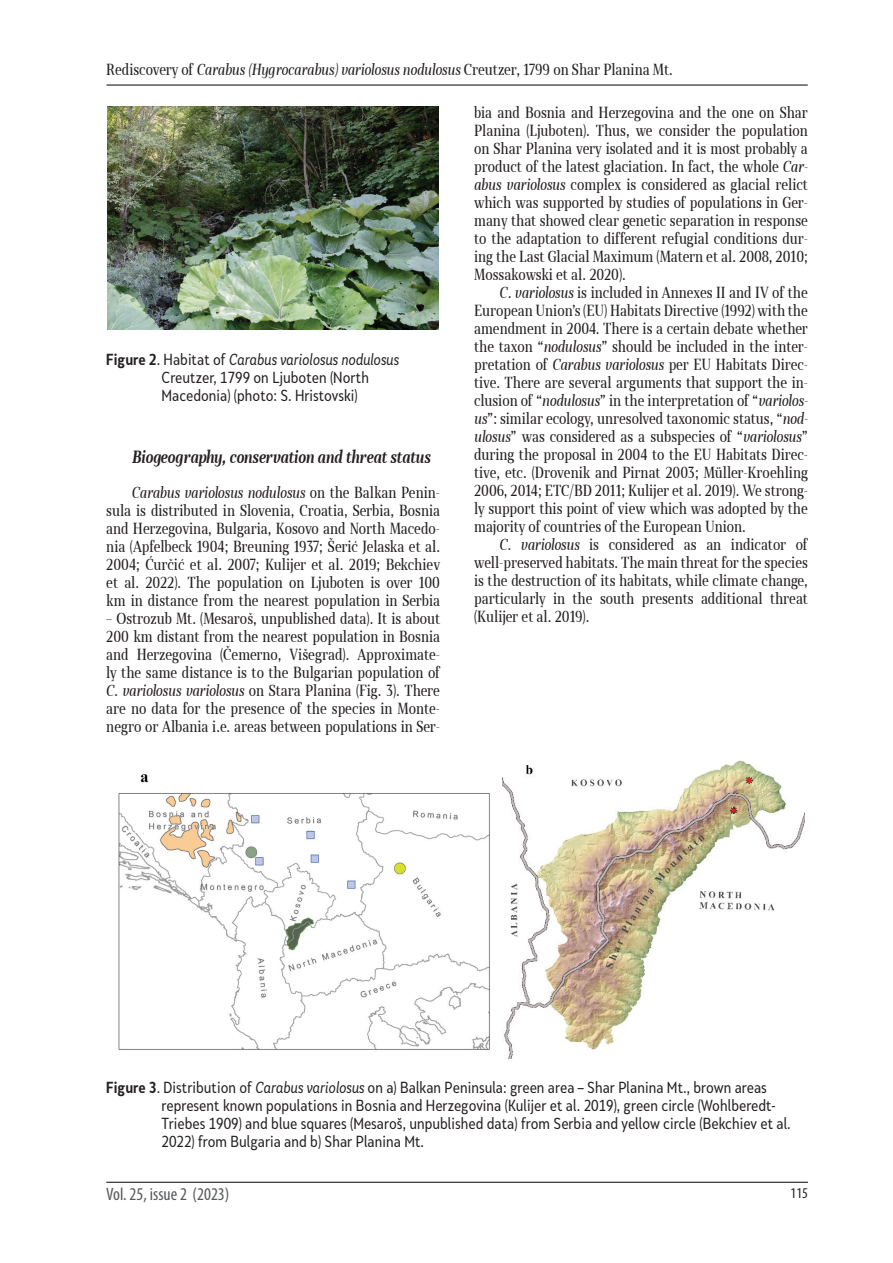
<style>
.page{position:relative;width:893px;height:1263px;background:#fff}
.page>*{position:absolute;margin:0;border:0;box-sizing:border-box;transform-origin:0 0}
.t1{font:condensed 18px "Myriad Pro";color:#57585a}
.t2{font:italic 700 16.5px "Skola Serif Cn Offc";color:#231f20}
.t3{font:15px/18px "Skola Serif Cn Offc";color:#231f20;text-align:justify}
.t4{font:15px/18px "Skola Sans Cn";color:#231f20}
.t5{font:condensed 15px "Myriad Pro";color:#231f20}
.s1{font-style:italic}
.s2{font-weight:700}
</style>
<div class="page">
<hr style="left:106px;top:1182px;width:702px;height:1px;background:#231f20">
<hr style="left:107px;top:84px;width:700px;height:2px;background:#231f20">
<img style="left:108px;top:106px;width:331px;height:224px">
<img style="left:118px;top:774px;width:372px;height:276px">
<img style="left:502px;top:760px;width:302px;height:298px">
<p class="t3" style="left:106px;top:60px;width:568px">Rediscovery of <span class="s1">Carabus (Hygrocarabus) variolosus nodulosus</span> Creutzer, 1799 on Shar Planina Mt.</p>
<p class="t4" style="left:162px;top:350px;width:239px;text-indent:-55px"><span class="s2">Figure 2</span>. Habitat of <span class="s1">Carabus variolosus nodulosus<br></span>Creutzer, 1799 on Ljuboten (North<br>Macedonia) (photo: S. Hristovski)</p>
<p class="t2" style="left:132px;top:447px;width:300px">Biogeography, conservation and threat status</p>
<p class="t3" style="left:106px;top:484px;width:335px;text-indent:26px"><span class="s1">Carabus variolosus nodulosus</span> on the Balkan Penin&shy;sula is distributed in Slovenia, Croatia, Serbia, Bosnia and Herzegovina, Bulgaria, Kosovo and North Macedo&shy;nia (Apfelbeck 1904; Breuning 1937; Šerić Jelaska et al.<br>2004; Ćurčić et al. 2007; Kulijer et al. 2019; Bekchiev et al. 2022). The population on Ljuboten is over 100 km in distance from the nearest population in Serbia</p>
<p class="t3" style="left:106px;top:610px;width:335px">– Ostrozub Mt. (Mesaroš, unpublished data). It is about 200 km distant from the nearest population in Bosnia and Herzegovina (Čemerno, Višegrad). Approximate&shy;ly the same distance is to the Bulgarian population of <span class="s1">C. variolosus variolosus</span> on Stara Planina (Fig. 3). There are no data for the presence of the species in Monte&shy;negro or Albania i.e. areas between populations in Ser-</p>
<p class="t3" style="left:474px;top:104px;width:335px">bia and Bosnia and Herzegovina and the one on Shar Planina (Ljuboten). Thus, we consider the population on Shar Planina very isolated and it is most probably a product of the latest glaciation. In fact, the whole <span class="s1">Car&shy;abus variolosus</span> complex is considered as glacial relict which was supported by studies of populations in Ger&shy;many that showed clear genetic separation in response to the adaptation to different refugial conditions dur&shy;ing the Last Glacial Maximum (Matern et al. 2008, 2010; Mossakowski et al. 2020).</p>
<p class="t3" style="left:474px;top:284px;width:335px;text-indent:26px"><span class="s1">C. variolosus</span> is included in Annexes II and IV of the European Union’s (EU) Habitats Directive (1992) with the amendment in 2004. There is a certain debate whether the taxon “<span class="s1">nodulosus</span>” should be included in the inter&shy;pretation of <span class="s1">Carabus variolosus</span> per EU Habitats Direc&shy;tive. There are several arguments that support the in&shy;clusion of “<span class="s1">nodulosus</span>” in the interpretation of “<span class="s1">variolos&shy;us</span>”: similar ecology, unresolved taxonomic status, “<span class="s1">nod&shy;ulosus</span>” was considered as a subspecies of “<span class="s1">variolosus</span>” during the proposal in 2004 to the EU Habitats Direc&shy;tive, etc. (Drovenik and Pirnat 2003; Müller-Kroehling 2006, 2014; ETC/BD 2011; Kulijer et al. 2019). We strong&shy;ly support this point of view which was adopted by the majority of countries of the European Union.</p>
<p class="t3" style="left:474px;top:536px;width:335px;text-indent:26px"><span class="s1">C. variolosus</span> is considered as an indicator of well-preserved habitats. The main threat for the species is the destruction of its habitats, while climate change, particularly in the south presents additional threat (Kulijer et al. 2019).</p>
<p class="t4" style="left:162px;top:1078px;width:631px;text-indent:-55px"><span class="s2">Figure 3</span>. Distribution of <span class="s1">Carabus variolosus</span> on a) Balkan Peninsula: green area – Shar Planina Mt., brown areas represent known populations in Bosnia and Herzegovina (Kulijer et al. 2019), green circle (Wohlberedt-Triebes 1909) and blue squares (Mesaroš, unpublished data) from Serbia and yellow circle (Bekchiev et al.<br>2022) from Bulgaria and b) Shar Planina Mt.</p>
<p class="t1" style="left:106px;top:1183px;width:125px">Vol. 25, issue 2 (2023)</p>
<p class="t5" style="left:791px;top:1184px;width:19px">115</p>
</div>
